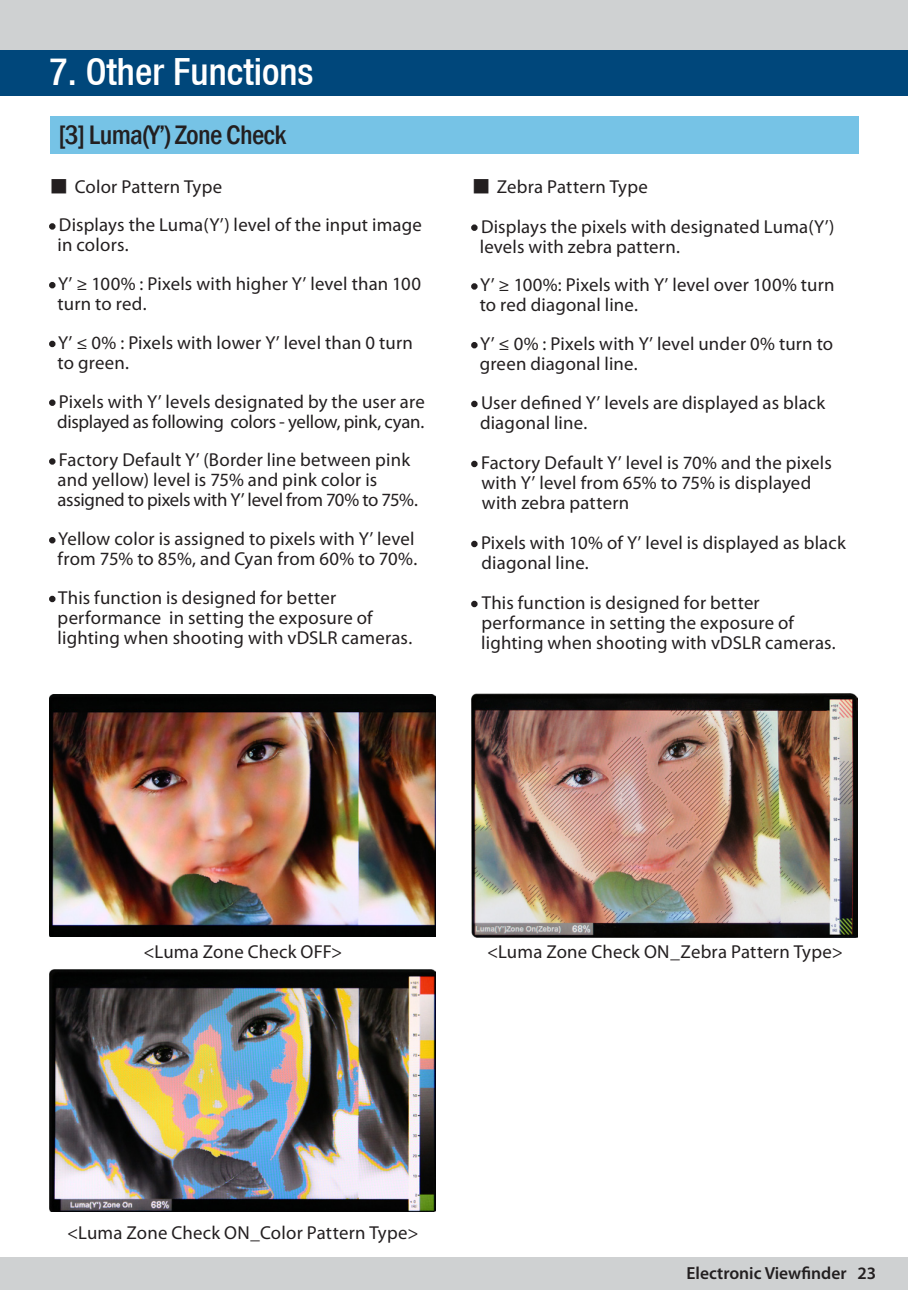
<style>
.page{position:relative;width:908px;height:1290px;background:#fff}
.page>*{position:absolute;margin:0;border:0;box-sizing:border-box;transform-origin:0 0}
.본문_영_top{font:500 condensed 37.5px "Helvetica Neue LT";color:#fff}
.본문_영_SUB_TITLE{font:500 condensed 27.5px "Franklin Gothic";letter-spacing:-.025em;color:#231f20}
.본문영_Mariad_사본{font:18.75px "Myriad Pro";letter-spacing:.01em;color:#231f20}
.myriad_pro_semibold{font:18.75px "Myriad Pro";letter-spacing:.01em;color:#231f20}
.본문영_Mariad_사본-2{font:18.75px "Myriad Pro";letter-spacing:-.015em;color:#231f20}
.t1{font:600 17.5px "Myriad Pro";color:#231f20}
.s1{font-family:"H2 gtr E"}
</style>
<div class="page">
<div style="left:0;top:1258px;width:907px;height:32px;background:#cfd1d2"></div>
<div style="left:0;top:35px;width:907px;height:61px;background:#00477b"></div>
<div style="left:0;top:0;width:907px;height:50px;background:#cfd1d2"></div>
<div style="left:50px;top:116px;width:807px;height:38px;background:#76c3e6"></div>
<img style="left:50px;top:694px;width:385px;height:242px">
<img style="left:50px;top:970px;width:385px;height:241px">
<div style="left:49px;top:223px;width:6px;height:7px;border:2px solid #231f20;border-radius:50%"></div>
<svg style="left:49px;top:282px;width:6px;height:6px"></svg>
<svg style="left:49px;top:341px;width:6px;height:6px"></svg>
<div style="left:49px;top:399px;width:6px;height:7px;border:2px solid #231f20;border-radius:50%"></div>
<div style="left:49px;top:458px;width:6px;height:7px;border:2px solid #231f20;border-radius:50%"></div>
<svg style="left:49px;top:537px;width:6px;height:6px"></svg>
<svg style="left:49px;top:596px;width:6px;height:6px"></svg>
<div style="left:471px;top:224px;width:6px;height:7px;border:2px solid #231f20;border-radius:50%"></div>
<div style="left:471px;top:283px;width:6px;height:7px;border:2px solid #231f20;border-radius:50%"></div>
<svg style="left:471px;top:342px;width:6px;height:6px"></svg>
<svg style="left:471px;top:401px;width:6px;height:6px"></svg>
<svg style="left:471px;top:461px;width:6px;height:6px"></svg>
<svg style="left:471px;top:541px;width:6px;height:6px"></svg>
<svg style="left:471px;top:601px;width:6px;height:6px"></svg>
<img style="left:471px;top:693px;width:386px;height:244px">
<p class="본문_영_top" style="left:50px;top:49px;width:265px">7. Other Functions</p>
<p class="본문_영_SUB_TITLE" style="left:58px;top:117px;width:229px">[3] Luma(Y’) Zone Check</p>
<p class="본문영_Mariad_사본" style="left:50px;top:175px;width:174px"><span class="s1">■</span> Color Pattern Type</p>
<p class="본문영_Mariad_사본" style="left:50px;top:213px;width:373px">• Displays the Luma(Y’) level of the input image</p>
<p class="본문영_Mariad_사본" style="left:58px;top:233px;width:73px">in colors.</p>
<p class="본문영_Mariad_사본" style="left:50px;top:272px;width:372px">• Y’ ≥ 100% : Pixels with higher Y’ level than 100</p>
<p class="본문영_Mariad_사본" style="left:58px;top:292px;width:90px">turn to red.</p>
<p class="본문영_Mariad_사본" style="left:50px;top:331px;width:364px">• Y’ ≤ 0% : Pixels with lower Y’ level than 0 turn</p>
<p class="본문영_Mariad_사본" style="left:58px;top:351px;width:73px">to green.</p>
<p class="본문영_Mariad_사본" style="left:50px;top:390px;width:376px">• Pixels with Y’ levels designated by the user are</p>
<p class="본문영_Mariad_사본-2" style="left:57px;top:410px;width:368px">displayed as following colors - yellow, pink, cyan.</p>
<p class="본문영_Mariad_사본" style="left:50px;top:448px;width:362px">• Factory Default Y’ (Border line between pink</p>
<p class="본문영_Mariad_사본" style="left:58px;top:468px;width:321px">and yellow) level is 75% and pink color is</p>
<p class="본문영_Mariad_사본-2" style="left:58px;top:488px;width:362px">assigned to pixels with Y’ level from 70% to 75%.</p>
<p class="본문영_Mariad_사본" style="left:50px;top:527px;width:366px">• Yellow color is assigned to pixels with Y’ level</p>
<p class="본문영_Mariad_사본" style="left:58px;top:547px;width:361px">from 75% to 85%, and Cyan from 60% to 70%.</p>
<p class="본문영_Mariad_사본" style="left:50px;top:586px;width:288px">• This function is designed for better</p>
<p class="본문영_Mariad_사본" style="left:58px;top:606px;width:316px">performance in setting the exposure of</p>
<p class="본문영_Mariad_사본" style="left:58px;top:626px;width:356px">lighting when shooting with vDSLR cameras.</p>
<p class="본문영_Mariad_사본" style="left:471px;top:175px;width:178px"><span class="s1">■</span> Zebra Pattern Type</p>
<p class="본문영_Mariad_사본" style="left:471px;top:215px;width:364px">• Displays the pixels with designated Luma(Y’)</p>
<p class="본문영_Mariad_사본" style="left:479px;top:235px;width:202px">levels with zebra pattern.</p>
<p class="본문영_Mariad_사본" style="left:471px;top:273px;width:364px">• Y’ ≥ 100%: Pixels with Y’ level over 100% turn</p>
<p class="본문영_Mariad_사본" style="left:479px;top:293px;width:160px">to red diagonal line.</p>
<p class="본문영_Mariad_사본" style="left:471px;top:332px;width:363px">• Y’ ≤ 0% : Pixels with Y’ level under 0% turn to</p>
<p class="본문영_Mariad_사본" style="left:479px;top:352px;width:159px">green diagonal line.</p>
<p class="본문영_Mariad_사본" style="left:471px;top:391px;width:355px">• User defined Y’ levels are displayed as black</p>
<p class="본문영_Mariad_사본" style="left:480px;top:411px;width:109px">diagonal line.</p>
<p class="본문영_Mariad_사본" style="left:471px;top:451px;width:361px">• Factory Default Y’ level is 70% and the pixels</p>
<p class="본문영_Mariad_사본" style="left:481px;top:471px;width:331px">with Y’ level from 65% to 75% is displayed</p>
<p class="본문영_Mariad_사본" style="left:481px;top:491px;width:149px">with zebra pattern</p>
<p class="본문영_Mariad_사본" style="left:471px;top:531px;width:375px">• Pixels with 10% of Y’ level is displayed as black</p>
<p class="본문영_Mariad_사본" style="left:481px;top:551px;width:109px">diagonal line.</p>
<p class="본문영_Mariad_사본" style="left:471px;top:591px;width:289px">• This function is designed for better</p>
<p class="본문영_Mariad_사본" style="left:481px;top:611px;width:314px">performance in setting the exposure of</p>
<p class="본문영_Mariad_사본" style="left:481px;top:631px;width:356px">lighting when shooting with vDSLR cameras.</p>
<p class="myriad_pro_semibold" style="left:143px;top:940px;width:200px">&lt;Luma Zone Check OFF&gt;</p>
<p class="myriad_pro_semibold" style="left:487px;top:940px;width:357px">&lt;Luma Zone Check ON_Zebra Pattern Type&gt;</p>
<p class="myriad_pro_semibold" style="left:67px;top:1221px;width:353px">&lt;Luma Zone Check ON_Color Pattern Type&gt;</p>
<p class="t1" style="left:686px;top:1261px;width:191px">Electronic Viewfinder 23</p>
</div>
